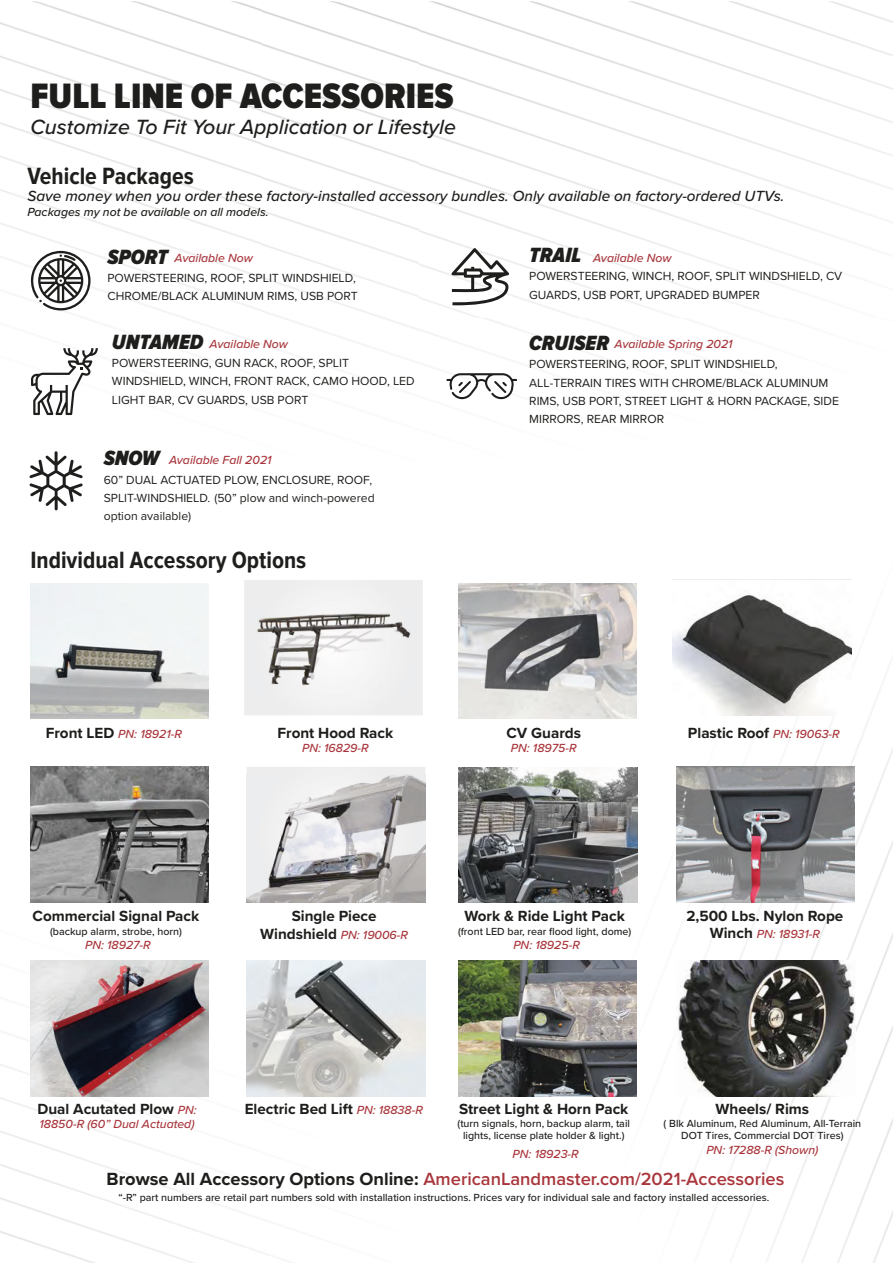
<style>
.page{position:relative;width:893px;height:1263px;background:#fff}
.page>*{position:absolute;margin:0;border:0;box-sizing:border-box;transform-origin:0 0}
.t1{font:900 36.6px "Proxima Nova Cond";color:#1e1e1c}
.t2{font:700 24.45px "Proxima Nova Cond";color:#1e1e1c}
.t3{font:italic 500 21.3px "Proxima Nova";color:#1e1e1c}
.t4{font:italic 900 21.3px "Proxima Nova Cond";color:#1e1e1c}
.t5{font:600 18.3px "Proxima Nova";color:#a9363c}
.t6{font:700 15.3px/18.3px "Proxima Nova";color:#1e1e1c;text-align:center}
.t7{font:italic 500 15.3px "Proxima Nova";color:#1e1e1c}
.t8{font:12.15px/18.3px "Proxima Nova";color:#1e1e1c}
.t9{font:italic 500 12.15px "Proxima Nova";color:#a9363c}
.t10{font:italic 500 12.15px "Proxima Nova";color:#1e1e1c}
.t11{font:500 10.65px/12.8px "Proxima Nova";color:#1e1e1c;text-align:center}
.s1{font-weight:700;font-style:normal;font-size:15.3px;color:#1e1e1c}
.s2{font-weight:500;font-style:italic;font-size:12.15px;color:#a9363c}
.s3{font-weight:700;color:#1e1e1c}
</style>
<div class="page">
<img style="left:32px;top:1px;width:204px;height:1px">
<img style="left:330px;top:1px;width:503px;height:1px">
<img style="left:421px;top:2px;width:472px;height:1261px">
<img style="left:0;top:896px;width:421px;height:367px">
<img style="left:0;top:2px;width:262px;height:894px">
<img style="left:262px;top:2px;width:159px;height:364px">
<svg style="left:29px;top:451px;width:54px;height:59px"></svg>
<svg style="left:31px;top:348px;width:67px;height:67px"></svg>
<svg style="left:451px;top:248px;width:58px;height:57px"></svg>
<svg style="left:446px;top:373px;width:71px;height:26px"></svg>
<svg style="left:30px;top:251px;width:61px;height:60px"></svg>
<div style="left:244px;top:580px;width:179px;height:135px;background:#efeeee"></div>
<img style="left:30px;top:583px;width:179px;height:135px">
<img style="left:458px;top:961px;width:179px;height:135px">
<img style="left:459px;top:767px;width:178px;height:135px">
<img style="left:30px;top:767px;width:179px;height:135px">
<img style="left:458px;top:583px;width:179px;height:136px">
<img style="left:676px;top:767px;width:179px;height:135px">
<img style="left:30px;top:961px;width:179px;height:135px">
<img style="left:247px;top:961px;width:178px;height:135px">
<img style="left:252px;top:609px;width:160px;height:83px">
<img style="left:673px;top:580px;width:178px;height:135px">
<img style="left:677px;top:961px;width:178px;height:135px">
<svg style="left:247px;top:767px;width:178px;height:7px"></svg>
<img style="left:247px;top:902px;width:178px;height:1px">
<img style="left:247px;top:774px;width:178px;height:128px">
<h1 class="t1" style="left:30px;top:75px;width:425px">FULL LINE OF ACCESSORIES</h1>
<h3 class="t3" style="left:30px;top:111px;width:427px">Customize To Fit Your Application or Lifestyle</h3>
<h2 class="t2" style="left:27px;top:162px;width:168px">Vehicle Packages</h2>
<p class="t7" style="left:27px;top:185px;width:758px">Save money when you order these factory-installed accessory bundles. Only available on factory-ordered UTVs.</p>
<p class="t10" style="left:27px;top:203px;width:243px">Packages my not be available on all models.</p>
<h3 class="t4" style="left:529px;top:243px;width:54px">TRAIL</h3>
<p class="t8" style="left:529px;top:267px;width:315px">POWERSTEERING, WINCH, ROOF, SPLIT WINDSHIELD, CV<br>GUARDS, USB PORT, UPGRADED BUMPER</p>
<h3 class="t4" style="left:529px;top:331px;width:81px">CRUISER</h3>
<p class="t8" style="left:529px;top:355px;width:311px">POWERSTEERING, ROOF, SPLIT WINDSHIELD, ALL-TERRAIN TIRES WITH CHROME/BLACK ALUMINUM RIMS, USB PORT, STREET LIGHT &amp; HORN PACKAGE, SIDE MIRRORS, REAR MIRROR</p>
<h3 class="t4" style="left:107px;top:245px;width:62px">SPORT</h3>
<p class="t8" style="left:107px;top:268px;width:252px">POWERSTEERING, ROOF, SPLIT WINDSHIELD,<br>CHROME/BLACK ALUMINUM RIMS, USB PORT</p>
<p class="t9" style="left:210px;top:335px;width:80px">Available Now</p>
<p class="t9" style="left:615px;top:335px;width:120px">Available Spring 2021</p>
<p class="t9" style="left:174px;top:249px;width:80px">Available Now</p>
<p class="t9" style="left:593px;top:249px;width:80px">Available Now</p>
<h3 class="t4" style="left:112px;top:330px;width:93px">UNTAMED</h3>
<p class="t8" style="left:112px;top:353px;width:304px">POWERSTEERING, GUN RACK, ROOF, SPLIT<br>WINDSHIELD, WINCH, FRONT RACK, CAMO HOOD, LED<br>LIGHT BAR, CV GUARDS, USB PORT</p>
<h3 class="t4" style="left:104px;top:446px;width:57px">SNOW</h3>
<p class="t8" style="left:104px;top:470px;width:272px">60” DUAL ACTUATED PLOW, ENCLOSURE, ROOF,<br>SPLIT-WINDSHIELD. (50” plow and winch-powered option available)</p>
<p class="t9" style="left:169px;top:451px;width:104px">Available Fall 2021</p>
<h2 class="t2" style="left:30px;top:546px;width:277px">Individual Accessory Options</h2>
<p class="t9" style="left:46px;top:724px;width:138px"><span class="s1">Front LED</span> PN: 18921-R</p>
<p class="t6" style="left:277px;top:723px;width:117px">Front Hood Rack</p>
<p class="t9" style="left:302px;top:739px;width:68px">PN: 16829-R</p>
<p class="t6" style="left:506px;top:723px;width:76px">CV Guards</p>
<p class="t9" style="left:511px;top:739px;width:67px">PN: 18975-R</p>
<p class="t6" style="left:688px;top:723px;width:153px">Plastic Roof <span class="s2">PN: 19063-R</span></p>
<p class="t6" style="left:33px;top:906px;width:168px">Commercial Signal Pack</p>
<p class="t11" style="left:50px;top:924px;width:133px">(backup alarm, strobe, horn)</p>
<p class="t9" style="left:85px;top:936px;width:67px">PN: 18927-R</p>
<p class="t6" style="left:260px;top:906px;width:149px">Single Piece<br>Windshield <span class="s2">PN: 19006-R</span></p>
<p class="t6" style="left:464px;top:906px;width:162px">Work &amp; Ride Light Pack</p>
<p class="t11" style="left:458px;top:924px;width:175px">(front LED bar, rear flood light, dome)</p>
<p class="t9" style="left:513px;top:936px;width:68px">PN: 18925-R</p>
<p class="t6" style="left:686px;top:906px;width:158px">2,500 Lbs. Nylon Rope</p>
<p class="t9" style="left:710px;top:925px;width:112px"><span class="s1">Winch</span> PN: 18931-R</p>
<p class="t6" style="left:37px;top:1099px;width:161px">Dual Acutated Plow <span class="s2">PN:</span></p>
<p class="t9" style="left:40px;top:1115px;width:157px">18850-R (60” Dual Actuated)</p>
<p class="t6" style="left:245px;top:1099px;width:180px">Electric Bed Lift <span class="s2">PN: 18838-R</span></p>
<p class="t6" style="left:459px;top:1099px;width:171px">Street Light &amp; Horn Pack</p>
<p class="t11" style="left:458px;top:1116px;width:174px">(turn signals, horn, backup alarm, tail lights, license plate holder &amp; light.)</p>
<p class="t9" style="left:513px;top:1144px;width:68px">PN: 18923-R</p>
<p class="t6" style="left:715px;top:1099px;width:95px">Wheels/ Rims</p>
<p class="t11" style="left:664px;top:1116px;width:199px">( Blk Aluminum, Red Aluminum, All-Terrain<br>DOT Tires, Commercial DOT Tires)</p>
<p class="t9" style="left:706px;top:1141px;width:114px">PN: 17288-R (Shown)</p>
<h3 class="t5" style="left:107px;top:1165px;width:679px"><span class="s3">Browse All Accessory Options Online:</span> AmericanLandmaster.com/2021-Accessories</h3>
<p class="t11" style="left:118px;top:1191px;width:652px">“-R” part numbers are retail part numbers sold with installation instructions. Prices vary for individual sale and factory installed accessories.</p>
</div>
